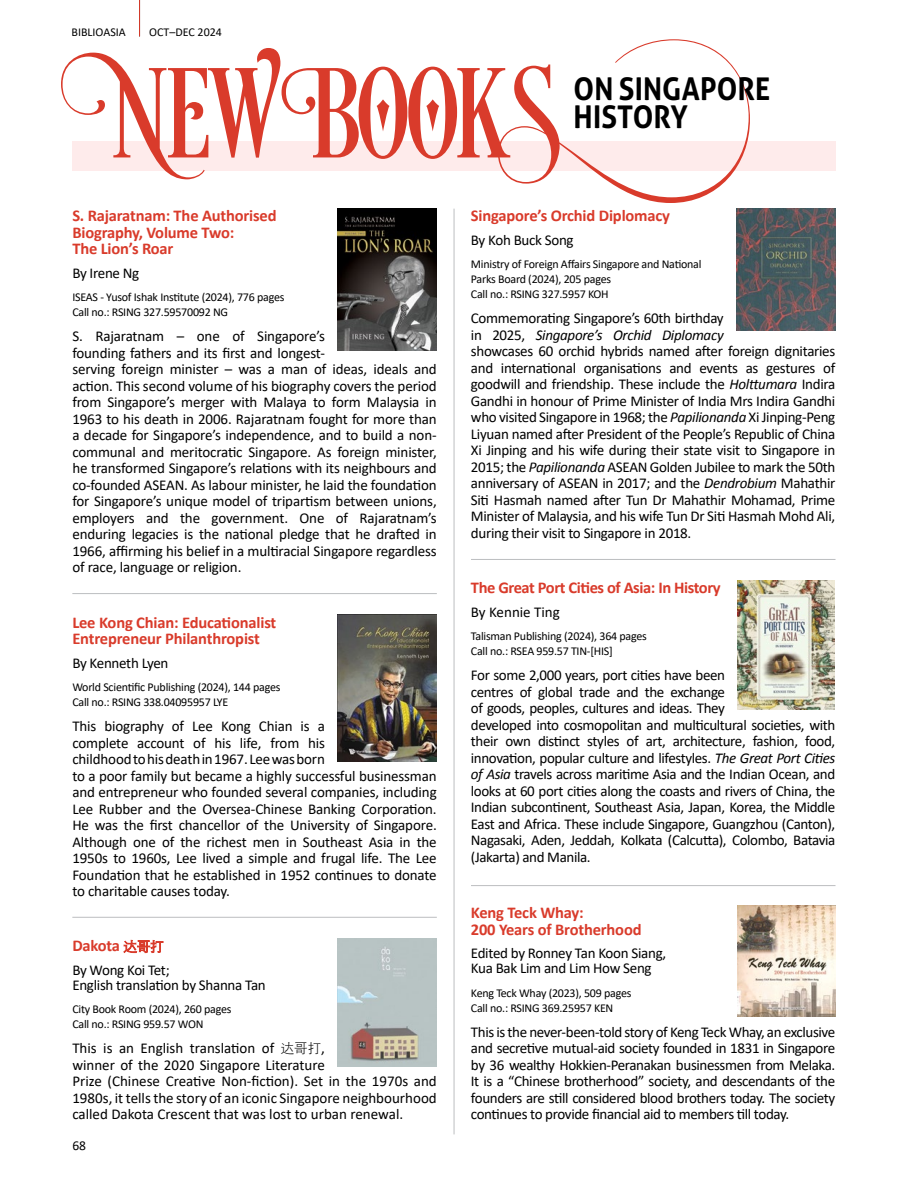
<style>
.page{position:relative;width:915px;height:1191px;background:#fff}
.page>*{position:absolute;margin:0;border:0;box-sizing:border-box;transform-origin:0 0}
.t1{font:132px "Desire Pro";letter-spacing:.01em;color:#d93b2b;scale:.91 1}
.t2{font:700 31.35px/28.5px "Aller";letter-spacing:.005em;color:#000;scale:.91 1}
.t3{font:700 16.5px/16.5px "Calibri";letter-spacing:-.01em;color:#d93b2b}
.t4{font:15px/16.5px "Calibri";letter-spacing:-.02em;color:#000}
.t5{font:15px/16.5px "Calibri";color:#000}
.t6{font:13.5px "Calibri";color:#000}
.t7{font:12px/15px "Calibri";letter-spacing:-.02em;color:#000}
.t8{font:12px "Calibri";color:#000}
.s1{font-family:"DFP Hei W3";font-weight:400;font-size:13.5px}
.s2{font-family:"DFP Hei W3";font-size:13.5px}
.s3{font-style:italic}
</style>
<div class="page">
<hr style="left:453px;top:209px;width:1px;height:925px;background:#bcbec0">
<div style="left:72px;top:141px;width:763px;height:29px;background:#feebeb"></div>
<hr style="left:139px;top:0;width:1px;height:36px;background:#d93b2b">
<img style="left:338px;top:209px;width:98px;height:141px">
<img style="left:736px;top:209px;width:99px;height:121px">
<img style="left:737px;top:580px;width:96px;height:130px">
<img style="left:737px;top:905px;width:98px;height:111px">
<img style="left:337px;top:615px;width:99px;height:146px">
<img style="left:338px;top:938px;width:98px;height:128px">
<hr style="left:72px;top:593px;width:364px;height:1px;background:#bcbec0">
<hr style="left:471px;top:559px;width:364px;height:1px;background:#bcbec0">
<hr style="left:471px;top:885px;width:364px;height:1px;background:#bcbec0">
<hr style="left:72px;top:917px;width:364px;height:1px;background:#bcbec0">
<p class="t8" style="left:71px;top:24px;width:56px">BIBLIOASIA</p>
<p class="t8" style="left:149px;top:24px;width:74px">OCT–DEC 2024</p>
<h1 class="t1" style="left:112px;top:35px;width:718px">NEWBOOKS</h1>
<h2 class="t2" style="left:573px;top:74px;width:217px">ON SINGAPORE<br>HISTORY</h2>
<p class="t3" style="left:72px;top:207px;width:206px">S. Rajaratnam: The Authorised<br>Biography, Volume Two:<br>The Lion’s Roar</p>
<p class="t4" style="left:72px;top:264px;width:68px">By Irene Ng</p>
<p class="t7" style="left:72px;top:289px;width:213px">ISEAS - Yusof Ishak Institute (2024), 776 pages<br>Call no.: RSING 327.59570092 NG</p>
<p class="t4" style="left:72px;top:327px;width:366px">S. Rajaratnam – one of Singapore’s<br>founding fathers and its first and longest-<br>serving foreign minister – was a man of ideas, ideals and action. This second volume of his biography covers the period from Singapore’s merger with Malaya to form Malaysia in 1963 to his death in 2006. Rajaratnam fought for more than a decade for Singapore’s independence, and to build a non&shy;communal and meritocratic Singapore. As foreign minister, he transformed Singapore’s relations with its neighbours and co-founded ASEAN. As labour minister, he laid the foundation for Singapore’s unique model of tripartism between unions, employers and the government. One of Rajaratnam’s enduring legacies is the national pledge that he drafted in 1966, affirming his belief in a multiracial Singapore regardless of race, language or religion.</p>
<p class="t3" style="left:72px;top:614px;width:205px">Lee Kong Chian: Educationalist<br>Entrepreneur Philanthropist</p>
<p class="t4" style="left:72px;top:654px;width:98px">By Kenneth Lyen</p>
<p class="t7" style="left:72px;top:679px;width:209px">World Scientific Publishing (2024), 144 pages<br>Call no.: RSING 338.04095957 LYE</p>
<p class="t4" style="left:72px;top:717px;width:366px">This biography of Lee Kong Chian is a<br>complete account of his life, from his<br>childhood to his death in 1967. Lee was born<br>to a poor family but became a highly successful businessman and entrepreneur who founded several companies, including Lee Rubber and the Oversea-Chinese Banking Corporation.<br>He was the first chancellor of the University of Singapore.<br>Although one of the richest men in Southeast Asia in the 1950s to 1960s, Lee lived a simple and frugal life. The Lee Foundation that he established in 1952 continues to donate to charitable causes today.</p>
<p class="t3" style="left:72px;top:937px;width:93px">Dakota <span class="s1">达哥打</span></p>
<p class="t4" style="left:72px;top:962px;width:195px;line-height:15px">By Wong Koi Tet;<br>English translation by Shanna Tan</p>
<p class="t7" style="left:72px;top:1001px;width:160px">City Book Room (2024), 260 pages<br>Call no.: RSING 959.57 WON</p>
<p class="t5" style="left:72px;top:1039px;width:366px">This is an English translation of <span class="s2">达哥打</span>,<br>winner of the 2020 Singapore Literature<br>Prize (Chinese Creative Non-fiction). Set in the 1970s and 1980s, it tells the story of an iconic Singapore neighbourhood called Dakota Crescent that was lost to urban renewal.</p>
<p class="t6" style="left:72px;top:1136px;width:15px">68</p>
<p class="t3" style="left:470px;top:207px;width:201px">Singapore’s Orchid Diplomacy</p>
<p class="t4" style="left:470px;top:231px;width:104px">By Koh Buck Song</p>
<p class="t7" style="left:470px;top:256px;width:232px">Ministry of Foreign Affairs Singapore and National<br>Parks Board (2024), 205 pages<br>Call no.: RSING 327.5957 KOH</p>
<p class="t4" style="left:470px;top:309px;width:366px">Commemorating Singapore’s 60th birthday<br>in 2025, <span class="s3">Singapore’s Orchid Diplomacy<br></span>showcases 60 orchid hybrids named after foreign dignitaries and international organisations and events as gestures of goodwill and friendship. These include the <span class="s3">Holttumara</span> Indira Gandhi in honour of Prime Minister of India Mrs Indira Gandhi who visited Singapore in 1968; the <span class="s3">Papilionanda</span> Xi Jinping-Peng Liyuan named after President of the People’s Republic of China Xi Jinping and his wife during their state visit to Singapore in 2015; the <span class="s3">Papilionanda</span> ASEAN Golden Jubilee to mark the 50th anniversary of ASEAN in 2017; and the <span class="s3">Dendrobium</span> Mahathir Siti Hasmah named after Tun Dr Mahathir Mohamad, Prime Minister of Malaysia, and his wife Tun Dr Siti Hasmah Mohd Ali, during their visit to Singapore in 2018.</p>
<p class="t3" style="left:470px;top:579px;width:251px">The Great Port Cities of Asia: In History</p>
<p class="t5" style="left:470px;top:603px;width:90px">By Kennie Ting</p>
<p class="t7" style="left:470px;top:628px;width:177px">Talisman Publishing (2024), 364 pages<br>Call no.: RSEA 959.57 TIN-[HIS]</p>
<p class="t4" style="left:470px;top:666px;width:366px">For some 2,000 years, port cities have been<br>centres of global trade and the exchange<br>of goods, peoples, cultures and ideas. They<br>developed into cosmopolitan and multicultural societies, with their own distinct styles of art, architecture, fashion, food, innovation, popular culture and lifestyles. <span class="s3">The Great Port Cities of Asia</span> travels across maritime Asia and the Indian Ocean, and looks at 60 port cities along the coasts and rivers of China, the Indian subcontinent, Southeast Asia, Japan, Korea, the Middle East and Africa. These include Singapore, Guangzhou (Canton), Nagasaki, Aden, Jeddah, Kolkata (Calcutta), Colombo, Batavia (Jakarta) and Manila.</p>
<p class="t3" style="left:470px;top:904px;width:172px">Keng Teck Whay:<br>200 Years of Brotherhood</p>
<p class="t4" style="left:470px;top:945px;width:197px;line-height:15px">Edited by Ronney Tan Koon Siang,<br>Kua Bak Lim and Lim How Seng</p>
<p class="t7" style="left:470px;top:985px;width:162px">Keng Teck Whay (2023), 509 pages<br>Call no.: RSING 369.25957 KEN</p>
<p class="t4" style="left:470px;top:1023px;width:366px;text-align:justify">This is the never-been-told story of Keng Teck Whay, an exclusive and secretive mutual-aid society founded in 1831 in Singapore by 36 wealthy Hokkien-Peranakan businessmen from Melaka.<br>It is a “Chinese brotherhood” society, and descendants of the founders are still considered blood brothers today. The society continues to provide financial aid to members till today.</p>
</div>
